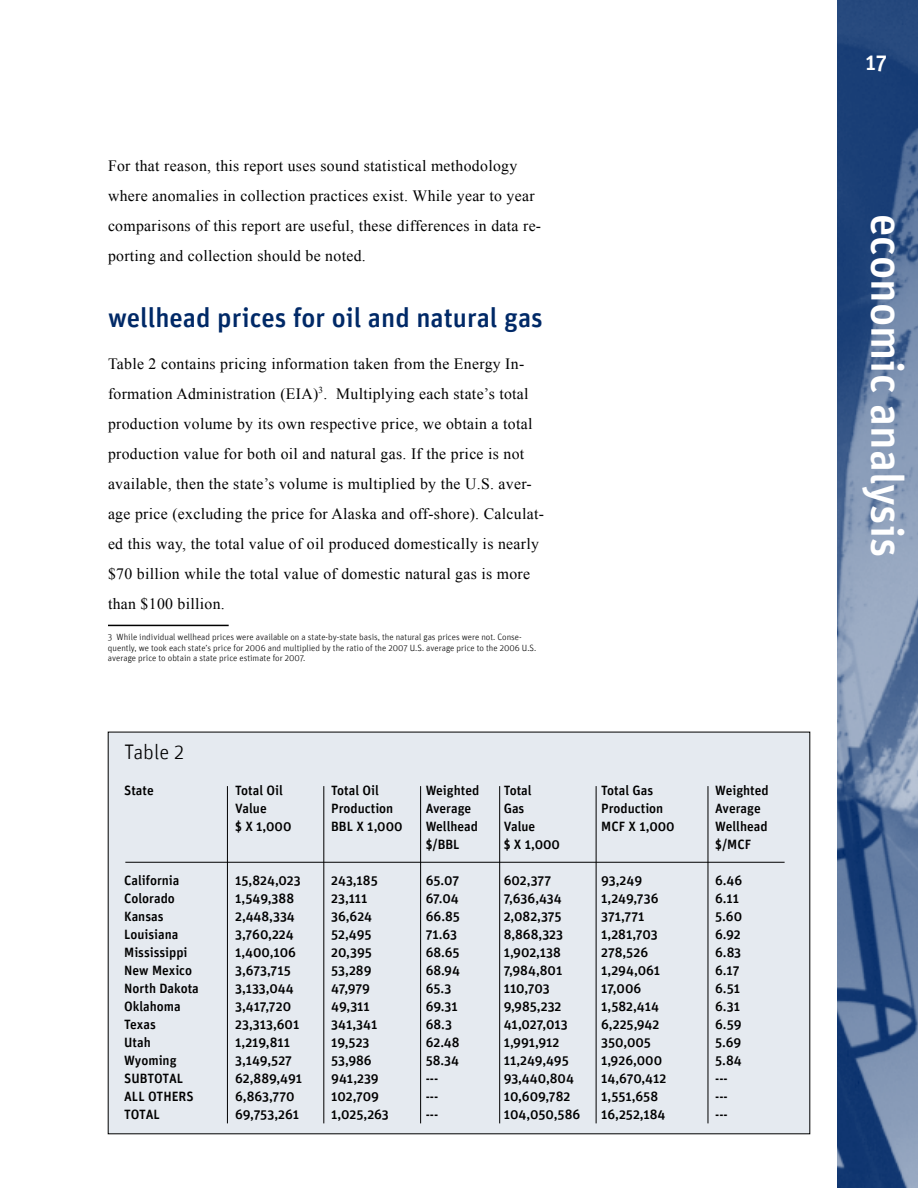
<style>
.page{position:relative;width:918px;height:1188px;background:#fff}
.page>*{position:absolute;margin:0;border:0;box-sizing:border-box;transform-origin:0 0}
.t1{font:500 45px "Unit";color:#fff}
.t2{font:500 27px "Unit";color:#002967}
.t3{font:500 22.5px "Unit";color:#fff}
.t4{font:300 21px "Unit";color:#000}
.t5{font:15.75px/30px "Times New Roman";letter-spacing:.02em;color:#000}
.t6{font:500 13.5px "Unit";color:#000}
.t7{font:300 9px/10.8px "Unit";color:#000}
</style>
<div class="page">
<div style="left:108px;top:732px;width:702px;height:402px;background:#e5eaf0"></div>
<img style="left:837px;top:0;width:81px;height:1188px">
<hr style="left:125px;top:862px;width:660px;height:1px;background:#000">
<hr style="left:227px;top:786px;width:1px;height:337px;background:#000">
<hr style="left:324px;top:786px;width:1px;height:337px;background:#000">
<hr style="left:420px;top:786px;width:1px;height:337px;background:#000">
<hr style="left:499px;top:786px;width:1px;height:337px;background:#000">
<hr style="left:596px;top:786px;width:1px;height:337px;background:#000">
<hr style="left:708px;top:786px;width:1px;height:337px;background:#000">
<hr style="left:108px;top:625px;width:121px;height:1px;background:#000">
<p class="t5" style="left:108px;top:150px;width:435px">For that reason, this report uses sound statistical methodology where anomalies in collection practices exist. While year to year comparisons of this report are useful, these differences in data re&shy;porting and collection should be noted.</p>
<p class="t2" style="left:108px;top:301px;width:436px">wellhead prices for oil and natural gas</p>
<p class="t5" style="left:108px;top:348px;width:437px">Table 2 contains pricing information taken from the Energy In&shy;formation Administration (EIA)<sup>3</sup>. Multiplying each state’s total production volume by its own respective price, we obtain a total production value for both oil and natural gas. If the price is not available, then the state’s volume is multiplied by the U.S. aver&shy;age price (excluding the price for Alaska and off-shore). Calculat&shy;ed this way, the total value of oil produced domestically is nearly $70 billion while the total value of domestic natural gas is more than $100 billion.</p>
<p class="t7" style="left:108px;top:631px;width:430px">3 While individual wellhead prices were available on a state-by-state basis, the natural gas prices were not. Conse&shy;quently, we took each state’s price for 2006 and multiplied by the ratio of the 2007 U.S. average price to the 2006 U.S. average price to obtain a state price estimate for 2007.</p>
<p class="t4" style="left:124px;top:740px;width:61px">Table 2</p>
<p class="t6" style="left:124px;top:783px;width:31px">State</p>
<p class="t6" style="left:235px;top:783px;width:49px">Total Oil</p>
<p class="t6" style="left:331px;top:783px;width:49px">Total Oil</p>
<p class="t6" style="left:426px;top:783px;width:55px">Weighted</p>
<p class="t6" style="left:504px;top:783px;width:30px">Total</p>
<p class="t6" style="left:601px;top:783px;width:54px">Total Gas</p>
<p class="t6" style="left:715px;top:783px;width:55px">Weighted</p>
<p class="t6" style="left:235px;top:801px;width:33px">Value</p>
<p class="t6" style="left:331px;top:801px;width:64px">Production</p>
<p class="t6" style="left:426px;top:801px;width:47px">Average</p>
<p class="t6" style="left:504px;top:801px;width:22px">Gas</p>
<p class="t6" style="left:601px;top:801px;width:64px">Production</p>
<p class="t6" style="left:715px;top:801px;width:47px">Average</p>
<p class="t6" style="left:235px;top:819px;width:58px">$ X 1,000</p>
<p class="t6" style="left:331px;top:819px;width:73px">BBL X 1,000</p>
<p class="t6" style="left:426px;top:819px;width:54px">Wellhead</p>
<p class="t6" style="left:504px;top:819px;width:33px">Value</p>
<p class="t6" style="left:601px;top:819px;width:75px">MCF X 1,000</p>
<p class="t6" style="left:715px;top:819px;width:54px">Wellhead</p>
<p class="t6" style="left:426px;top:837px;width:35px">$/BBL</p>
<p class="t6" style="left:504px;top:837px;width:58px">$ X 1,000</p>
<p class="t6" style="left:715px;top:837px;width:38px">$/MCF</p>
<p class="t6" style="left:124px;top:873px;width:57px">California</p>
<p class="t6" style="left:235px;top:873px;width:67px">15,824,023</p>
<p class="t6" style="left:331px;top:873px;width:48px">243,185</p>
<p class="t6" style="left:426px;top:873px;width:35px">65.07</p>
<p class="t6" style="left:504px;top:873px;width:49px">602,377</p>
<p class="t6" style="left:601px;top:873px;width:43px">93,249</p>
<p class="t6" style="left:715px;top:873px;width:29px">6.46</p>
<p class="t6" style="left:124px;top:891px;width:52px">Colorado</p>
<p class="t6" style="left:235px;top:891px;width:60px">1,549,388</p>
<p class="t6" style="left:331px;top:891px;width:38px">23,111</p>
<p class="t6" style="left:426px;top:891px;width:35px">67.04</p>
<p class="t6" style="left:504px;top:891px;width:60px">7,636,434</p>
<p class="t6" style="left:601px;top:891px;width:59px">1,249,736</p>
<p class="t6" style="left:715px;top:891px;width:25px">6.11</p>
<p class="t6" style="left:124px;top:909px;width:41px">Kansas</p>
<p class="t6" style="left:235px;top:909px;width:61px">2,448,334</p>
<p class="t6" style="left:331px;top:909px;width:42px">36,624</p>
<p class="t6" style="left:426px;top:909px;width:36px">66.85</p>
<p class="t6" style="left:504px;top:909px;width:59px">2,082,375</p>
<p class="t6" style="left:601px;top:909px;width:45px">371,771</p>
<p class="t6" style="left:715px;top:909px;width:28px">5.60</p>
<p class="t6" style="left:124px;top:927px;width:56px">Louisiana</p>
<p class="t6" style="left:235px;top:927px;width:60px">3,760,224</p>
<p class="t6" style="left:331px;top:927px;width:42px">52,495</p>
<p class="t6" style="left:426px;top:927px;width:33px">71.63</p>
<p class="t6" style="left:504px;top:927px;width:61px">8,868,323</p>
<p class="t6" style="left:601px;top:927px;width:58px">1,281,703</p>
<p class="t6" style="left:715px;top:927px;width:27px">6.92</p>
<p class="t6" style="left:124px;top:945px;width:65px">Mississippi</p>
<p class="t6" style="left:235px;top:945px;width:62px">1,400,106</p>
<p class="t6" style="left:331px;top:945px;width:42px">20,395</p>
<p class="t6" style="left:426px;top:945px;width:36px">68.65</p>
<p class="t6" style="left:504px;top:945px;width:59px">1,902,138</p>
<p class="t6" style="left:601px;top:945px;width:49px">278,526</p>
<p class="t6" style="left:715px;top:945px;width:28px">6.83</p>
<p class="t6" style="left:124px;top:963px;width:69px">New Mexico</p>
<p class="t6" style="left:235px;top:963px;width:57px">3,673,715</p>
<p class="t6" style="left:331px;top:963px;width:42px">53,289</p>
<p class="t6" style="left:426px;top:963px;width:36px">68.94</p>
<p class="t6" style="left:504px;top:963px;width:60px">7,984,801</p>
<p class="t6" style="left:601px;top:963px;width:61px">1,294,061</p>
<p class="t6" style="left:715px;top:963px;width:26px">6.17</p>
<p class="t6" style="left:124px;top:981px;width:76px">North Dakota</p>
<p class="t6" style="left:235px;top:981px;width:60px">3,133,044</p>
<p class="t6" style="left:331px;top:981px;width:40px">47,979</p>
<p class="t6" style="left:426px;top:981px;width:27px">65.3</p>
<p class="t6" style="left:504px;top:981px;width:48px">110,703</p>
<p class="t6" style="left:601px;top:981px;width:42px">17,006</p>
<p class="t6" style="left:715px;top:981px;width:26px">6.51</p>
<p class="t6" style="left:124px;top:999px;width:58px">Oklahoma</p>
<p class="t6" style="left:235px;top:999px;width:57px">3,417,720</p>
<p class="t6" style="left:331px;top:999px;width:40px">49,311</p>
<p class="t6" style="left:426px;top:999px;width:34px">69.31</p>
<p class="t6" style="left:504px;top:999px;width:59px">9,985,232</p>
<p class="t6" style="left:601px;top:999px;width:59px">1,582,414</p>
<p class="t6" style="left:715px;top:999px;width:26px">6.31</p>
<p class="t6" style="left:124px;top:1017px;width:33px">Texas</p>
<p class="t6" style="left:235px;top:1017px;width:66px">23,313,601</p>
<p class="t6" style="left:331px;top:1017px;width:48px">341,341</p>
<p class="t6" style="left:426px;top:1017px;width:28px">68.3</p>
<p class="t6" style="left:504px;top:1017px;width:66px">41,027,013</p>
<p class="t6" style="left:601px;top:1017px;width:60px">6,225,942</p>
<p class="t6" style="left:715px;top:1017px;width:28px">6.59</p>
<p class="t6" style="left:124px;top:1035px;width:28px">Utah</p>
<p class="t6" style="left:235px;top:1035px;width:56px">1,219,811</p>
<p class="t6" style="left:331px;top:1035px;width:40px">19,523</p>
<p class="t6" style="left:426px;top:1035px;width:35px">62.48</p>
<p class="t6" style="left:504px;top:1035px;width:57px">1,991,912</p>
<p class="t6" style="left:601px;top:1035px;width:51px">350,005</p>
<p class="t6" style="left:715px;top:1035px;width:28px">5.69</p>
<p class="t6" style="left:124px;top:1053px;width:54px">Wyoming</p>
<p class="t6" style="left:235px;top:1053px;width:58px">3,149,527</p>
<p class="t6" style="left:331px;top:1053px;width:42px">53,986</p>
<p class="t6" style="left:426px;top:1053px;width:35px">58.34</p>
<p class="t6" style="left:504px;top:1053px;width:67px">11,249,495</p>
<p class="t6" style="left:601px;top:1053px;width:63px">1,926,000</p>
<p class="t6" style="left:715px;top:1053px;width:28px">5.84</p>
<p class="t6" style="left:124px;top:1071px;width:60px">SUBTOTAL</p>
<p class="t6" style="left:235px;top:1071px;width:69px">62,889,491</p>
<p class="t6" style="left:331px;top:1071px;width:49px">941,239</p>
<p class="t6" style="left:426px;top:1071px;width:14px">---</p>
<p class="t6" style="left:504px;top:1071px;width:72px">93,440,804</p>
<p class="t6" style="left:601px;top:1071px;width:67px">14,670,412</p>
<p class="t6" style="left:715px;top:1071px;width:14px">---</p>
<p class="t6" style="left:124px;top:1089px;width:71px">ALL OTHERS</p>
<p class="t6" style="left:235px;top:1089px;width:61px">6,863,770</p>
<p class="t6" style="left:331px;top:1089px;width:49px">102,709</p>
<p class="t6" style="left:426px;top:1089px;width:14px">---</p>
<p class="t6" style="left:504px;top:1089px;width:68px">10,609,782</p>
<p class="t6" style="left:601px;top:1089px;width:59px">1,551,658</p>
<p class="t6" style="left:715px;top:1089px;width:14px">---</p>
<p class="t6" style="left:124px;top:1107px;width:37px">TOTAL</p>
<p class="t6" style="left:235px;top:1107px;width:66px">69,753,261</p>
<p class="t6" style="left:331px;top:1107px;width:59px">1,025,263</p>
<p class="t6" style="left:426px;top:1107px;width:14px">---</p>
<p class="t6" style="left:504px;top:1107px;width:78px">104,050,586</p>
<p class="t6" style="left:601px;top:1107px;width:66px">16,252,184</p>
<p class="t6" style="left:715px;top:1107px;width:14px">---</p>
<p class="t3" style="left:866px;top:49px;width:23px">17</p>
<p class="t1" style="left:914px;top:214px;width:345px;rotate:90deg">economic analysis</p>
</div>
